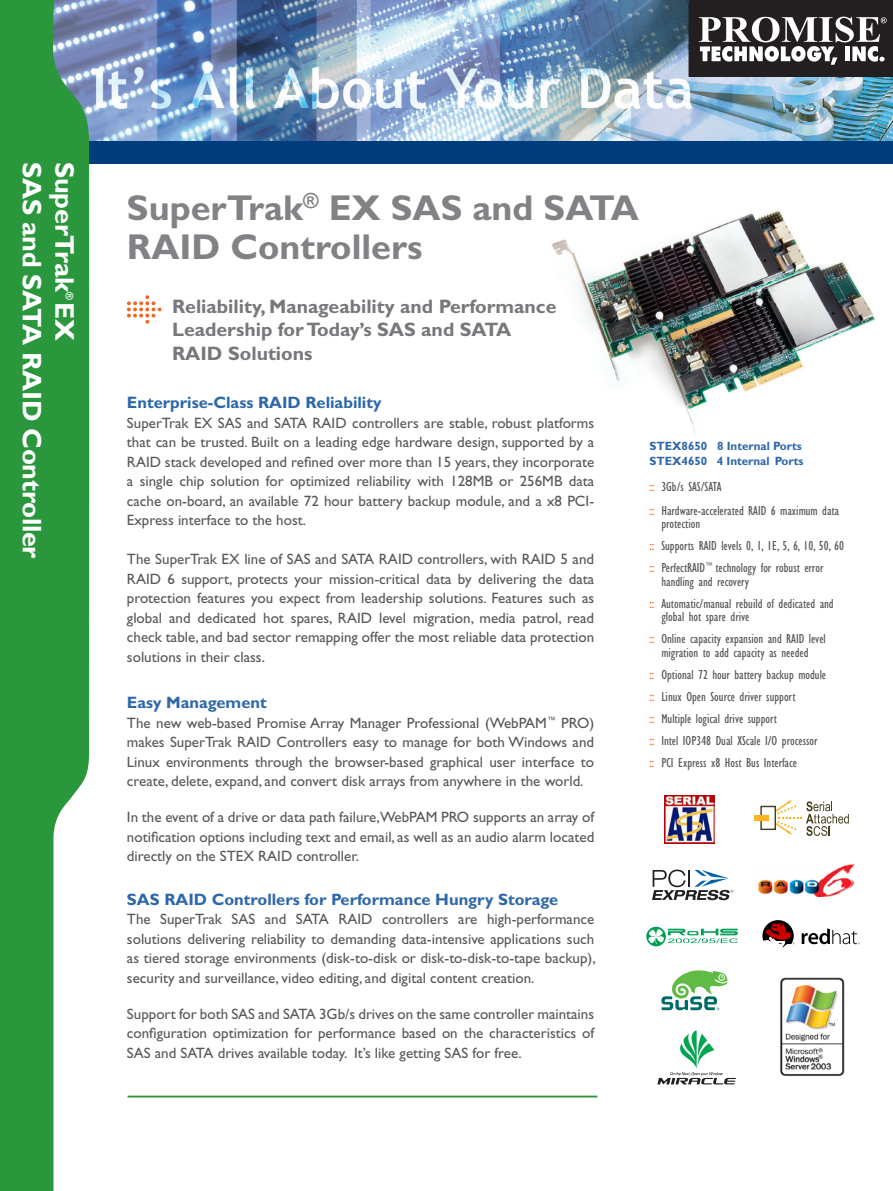
<style>
.page{position:relative;width:893px;height:1191px;background:#fff}
.page>*{position:absolute;margin:0;border:0;box-sizing:border-box;transform-origin:0 0}
.t1{font:700 36px/39px "Gill Sans";color:#808285}
.t2{font:700 27px "Gill Sans";letter-spacing:-.01em;color:#fff}
.P1_Product_Name-desc{font:700 19.5px/23.4px "Gill Sans";color:#76787b}
.t3{font:700 16.5px "Gill Sans";color:#2e67aa}
.t4{font:15px/19.5px "Gill Sans";color:#57585a;text-align:justify}
.t5{font:condensed 13.5px/13.5px "Gill Sans";color:#57585a}
.t6{font:700 12px "Gill Sans";color:#2e67aa}
.t7{font:700 10.5px "Gill Sans";color:#fff}
.s1{color:#f25b21}
</style>
<div class="page">
<img style="left:89px;top:0;width:804px;height:141px">
<div style="left:689px;top:0;width:204px;height:76px;background:#231f20"></div>
<svg style="left:699px;top:17px;width:188px;height:48px"></svg>
<div style="left:0;top:141px;width:893px;height:22px;background:#013d7d"></div>
<svg style="left:0;top:0;width:89px;height:1191px;background:#48a45a"></svg>
<img style="left:551px;top:209px;width:324px;height:224px">
<svg style="left:127px;top:295px;width:35px;height:29px"></svg>
<img style="left:780px;top:977px;width:65px;height:99px">
<img style="left:665px;top:795px;width:49px;height:48px">
<img style="left:758px;top:864px;width:96px;height:32px">
<svg style="left:646px;top:926px;width:20px;height:20px"></svg>
<svg style="left:648px;top:928px;width:90px;height:16px"></svg>
<svg style="left:652px;top:869px;width:81px;height:31px"></svg>
<div style="left:760px;top:805px;width:16px;height:25px;border:1px solid #453e1c"></div>
<div style="left:754px;top:815px;width:15px;height:6px;background:#fbb21b"></div>
<svg style="left:774px;top:800px;width:75px;height:36px"></svg>
<svg style="left:661px;top:970px;width:67px;height:41px"></svg>
<hr style="left:128px;top:1095px;width:469px;height:2px;background:#2a973d">
<svg style="left:657px;top:1030px;width:79px;height:54px"></svg>
<svg style="left:802px;top:928px;width:58px;height:16px"></svg>
<svg style="left:762px;top:920px;width:32px;height:28px"></svg>
<p class="t2" style="left:48px;top:162px;width:398px;rotate:90deg">SAS and SATA RAID Controller</p>
<p class="t2" style="left:80px;top:162px;width:181px;rotate:90deg">SuperTrak EX</p>
<p class="t7" style="left:76px;top:292px;width:9px;rotate:90deg">®</p>
<p class="t1" style="left:127px;top:189px;width:513px">SuperTrak<sup>®</sup> EX SAS and SATA<br>RAID Controllers</p>
<p class="P1_Product_Name-desc" style="left:172px;top:294px;width:386px">Reliability, Manageability and Performance<br>Leadership for Today’s SAS and SATA<br>RAID Solutions</p>
<p class="t3" style="left:127px;top:393px;width:256px">Enterprise-Class RAID Reliability</p>
<p class="t4" style="left:127px;top:413px;width:469px">SuperTrak EX SAS and SATA RAID controllers are stable, robust platforms that can be trusted. Built on a leading edge hardware design, supported by a RAID stack developed and refined over more than 15 years, they incorporate a single chip solution for optimized reliability with 128MB or 256MB data cache on-board, an available 72 hour battery backup module, and a x8 PCI-Express interface to the host.</p>
<p class="t4" style="left:127px;top:549px;width:469px">The SuperTrak EX line of SAS and SATA RAID controllers, with RAID 5 and RAID 6 support, protects your mission-critical data by delivering the data protection features you expect from leadership solutions. Features such as global and dedicated hot spares, RAID level migration, media patrol, read check table, and bad sector remapping offer the most reliable data protection solutions in their class.</p>
<p class="t3" style="left:127px;top:693px;width:141px">Easy Management</p>
<p class="t4" style="left:127px;top:713px;width:469px">The new web-based Promise Array Manager Professional (WebPAM<sup>™</sup> PRO) makes SuperTrak RAID Controllers easy to manage for both Windows and Linux environments through the browser-based graphical user interface to create, delete, expand, and convert disk arrays from anywhere in the world.</p>
<p class="t4" style="left:127px;top:807px;width:469px">In the event of a drive or data path failure,WebPAM PRO supports an array of notification options including text and email, as well as an audio alarm located directly on the STEX RAID controller.</p>
<p class="t3" style="left:127px;top:889px;width:433px">SAS RAID Controllers for Performance Hungry Storage</p>
<p class="t4" style="left:127px;top:909px;width:470px">The SuperTrak SAS and SATA RAID controllers are high-performance solutions delivering reliability to demanding data-intensive applications such as tiered storage environments (disk-to-disk or disk-to-disk-to-tape backup), security and surveillance, video editing, and digital content creation.</p>
<p class="t4" style="left:127px;top:1004px;width:469px">Support for both SAS and SATA 3Gb/s drives on the same controller maintains configuration optimization for performance based on the characteristics of SAS and SATA drives available today. It’s like getting SAS for free.</p>
<p class="t6" style="left:649px;top:438px;width:154px">STEX8650 8 Internal Ports</p>
<p class="t6" style="left:649px;top:454px;width:156px">STEX4650 4 Internal Ports</p>
<p class="t5" style="left:649px;top:479px;width:74px"><span class="s1">::</span> 3Gb/s SAS/SATA</p>
<p class="t5" style="left:661px;top:503px;width:179px;text-indent:-12px"><span class="s1">::</span> Hardware-accelerated RAID 6 maximum data protection</p>
<p class="t5" style="left:649px;top:539px;width:196px"><span class="s1">::</span> Supports RAID levels 0, 1, 1E, 5, 6, 10, 50, 60</p>
<p class="t5" style="left:661px;top:561px;width:163px;text-indent:-12px"><span class="s1">::</span> PerfectRAID<sup>™</sup> technology for robust error handling and recovery</p>
<p class="t5" style="left:661px;top:596px;width:174px;text-indent:-12px"><span class="s1">::</span> Automatic/manual rebuild of dedicated and global hot spare drive</p>
<p class="t5" style="left:649px;top:632px;width:178px;text-align:center"><span class="s1">::</span> Online capacity expansion and RAID level migration to add capacity as needed</p>
<p class="t5" style="left:649px;top:667px;width:178px"><span class="s1">::</span> Optional 72 hour battery backup module</p>
<p class="t5" style="left:649px;top:689px;width:148px"><span class="s1">::</span> Linux Open Source driver support</p>
<p class="t5" style="left:649px;top:712px;width:129px"><span class="s1">::</span> Multiple logical drive support</p>
<p class="t5" style="left:649px;top:734px;width:170px"><span class="s1">::</span> Intel IOP348 Dual XScale I/O processor</p>
<p class="t5" style="left:649px;top:756px;width:149px"><span class="s1">::</span> PCI Express x8 Host Bus Interface</p>
</div>
